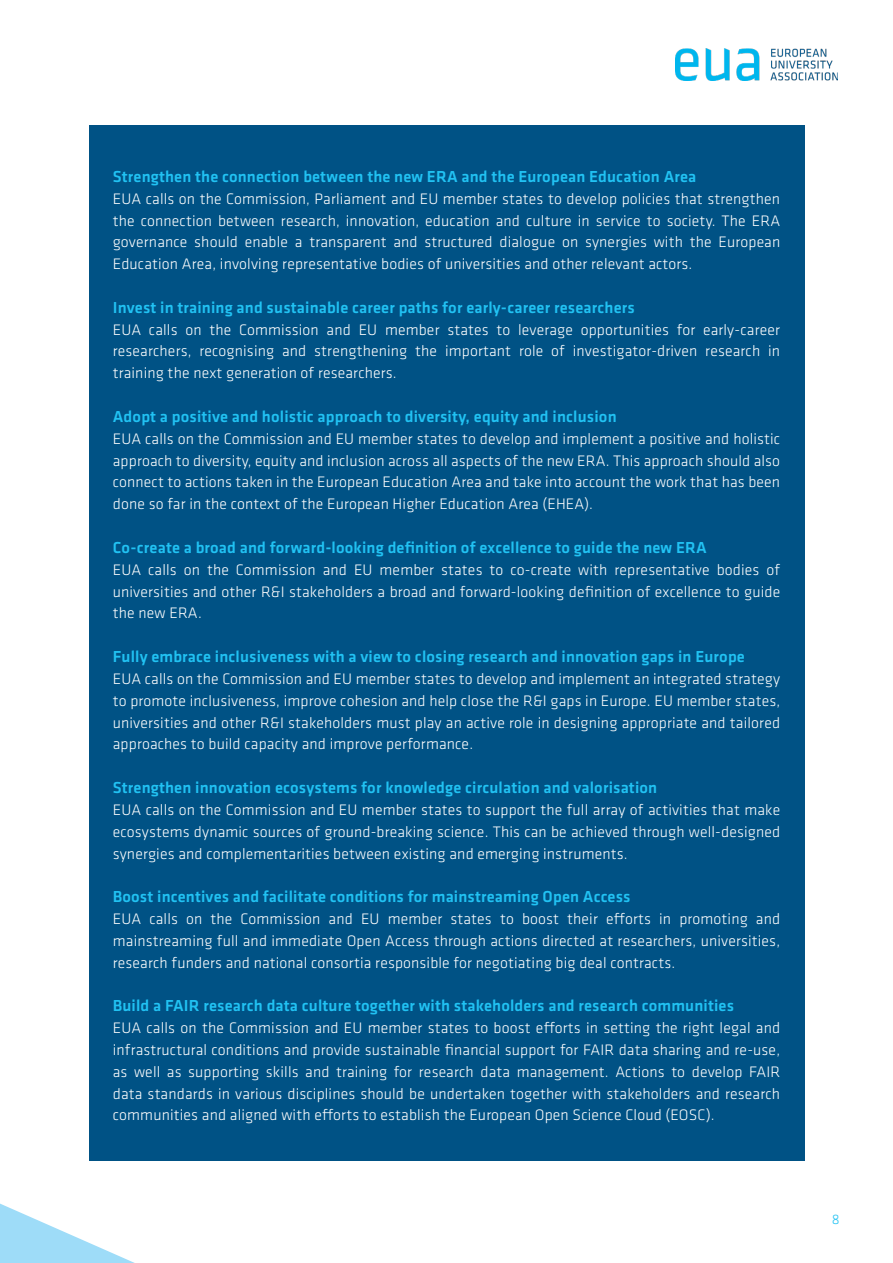
<style>
.page{position:relative;width:893px;height:1263px;background:#fff}
.page>*{position:absolute;margin:0;border:0;box-sizing:border-box;transform-origin:0 0}
.title_recommendation{font:500 16.5px "Klavika Basic";letter-spacing:.01em;color:#21c2f3}
.Text{font:300 15.75px/21.8px "Klavika Basic";letter-spacing:.01em;color:#fff;text-align:justify}
.t1{font:300 14.25px "Klavika Basic";color:#21c2f3}
</style>
<div class="page">
<svg style="left:0;top:1203px;width:135px;height:60px"></svg>
<img style="left:675px;top:48px;width:162px;height:32px">
<div style="left:89px;top:126px;width:715px;height:1035px;background:#005285"></div>
<p class="title_recommendation" style="left:113px;top:165px;width:585px">Strengthen the connection between the new ERA and the European Education Area</p>
<p class="Text" style="left:113px;top:187px;width:669px">EUA calls on the Commission, Parliament and EU member states to develop policies that strengthen the connection between research, innovation, education and culture in service to society. The ERA governance should enable a transparent and structured dialogue on synergies with the European Education Area, involving representative bodies of universities and other relevant actors.</p>
<p class="title_recommendation" style="left:113px;top:296px;width:523px">Invest in training and sustainable career paths for early-career researchers</p>
<p class="Text" style="left:113px;top:318px;width:669px">EUA calls on the Commission and EU member states to leverage opportunities for early-career researchers, recognising and strengthening the important role of investigator-driven research in training the next generation of researchers.</p>
<p class="title_recommendation" style="left:113px;top:405px;width:505px">Adopt a positive and holistic approach to diversity, equity and inclusion</p>
<p class="Text" style="left:113px;top:427px;width:669px">EUA calls on the Commission and EU member states to develop and implement a positive and holistic approach to diversity, equity and inclusion across all aspects of the new ERA. This approach should also connect to actions taken in the European Education Area and take into account the work that has been done so far in the context of the European Higher Education Area (EHEA).</p>
<p class="title_recommendation" style="left:113px;top:536px;width:595px">Co-create a broad and forward-looking definition of excellence to guide the new ERA</p>
<p class="Text" style="left:113px;top:558px;width:669px">EUA calls on the Commission and EU member states to co-create with representative bodies of universities and other R&amp;I stakeholders a broad and forward-looking definition of excellence to guide the new ERA.</p>
<p class="title_recommendation" style="left:113px;top:645px;width:634px">Fully embrace inclusiveness with a view to closing research and innovation gaps in Europe</p>
<p class="Text" style="left:113px;top:668px;width:669px">EUA calls on the Commission and EU member states to develop and implement an integrated strategy to promote inclusiveness, improve cohesion and help close the R&amp;I gaps in Europe. EU member states, universities and other R&amp;I stakeholders must play an active role in designing appropriate and tailored approaches to build capacity and improve performance.</p>
<p class="title_recommendation" style="left:113px;top:776px;width:546px">Strengthen innovation ecosystems for knowledge circulation and valorisation</p>
<p class="Text" style="left:113px;top:798px;width:669px">EUA calls on the Commission and EU member states to support the full array of activities that make ecosystems dynamic sources of ground-breaking science. This can be achieved through well-designed synergies and complementarities between existing and emerging instruments.</p>
<p class="title_recommendation" style="left:113px;top:885px;width:519px">Boost incentives and facilitate conditions for mainstreaming Open Access</p>
<p class="Text" style="left:113px;top:908px;width:669px">EUA calls on the Commission and EU member states to boost their efforts in promoting and mainstreaming full and immediate Open Access through actions directed at researchers, universities, research funders and national consortia responsible for negotiating big deal contracts.</p>
<p class="title_recommendation" style="left:113px;top:995px;width:623px">Build a FAIR research data culture together with stakeholders and research communities</p>
<p class="Text" style="left:113px;top:1017px;width:669px">EUA calls on the Commission and EU member states to boost efforts in setting the right legal and infrastructural conditions and provide sustainable financial support for FAIR data sharing and re-use, as well as supporting skills and training for research data management. Actions to develop FAIR data standards in various disciplines should be undertaken together with stakeholders and research communities and aligned with efforts to establish the European Open Science Cloud (EOSC).</p>
<p class="t1" style="left:832px;top:1210px;width:9px">8</p>
</div>
